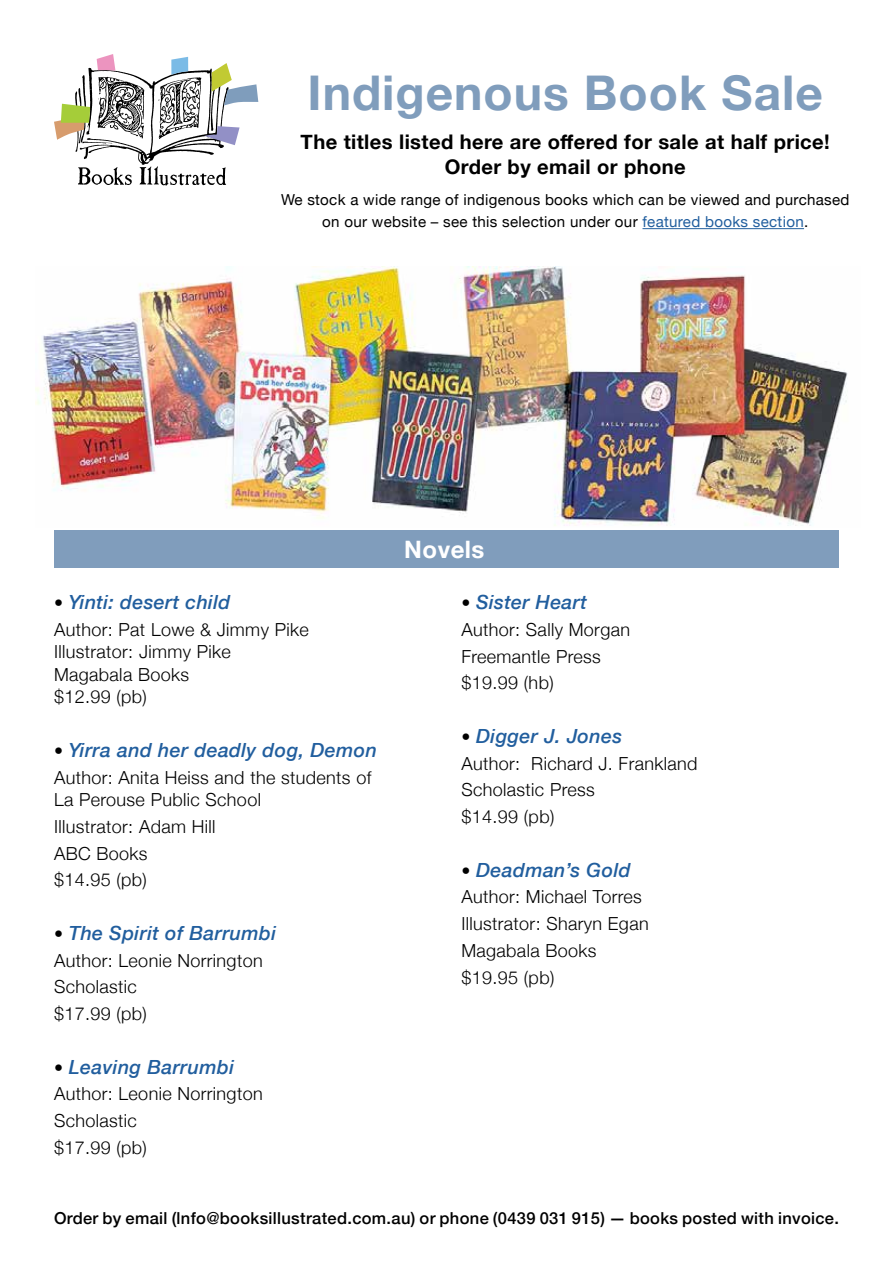
<style>
.page{position:relative;width:893px;height:1263px;background:#fff}
.page>*{position:absolute;margin:0;border:0;box-sizing:border-box;transform-origin:0 0}
.t1{font:700 47.85px "Helvetica Neue";letter-spacing:.02em;color:#809dbc}
.t2{font:700 24px "Helvetica Neue";letter-spacing:.02em;color:#fff}
.t3{font:700 20.1px/25.2px "Helvetica Neue";letter-spacing:.02em;color:#000;text-align:center}
.t4{font:italic 500 19.5px "Helvetica Neue";letter-spacing:.02em;color:#215e9e}
.t5{font:300 18px/26.7px "Helvetica Neue";letter-spacing:.02em;color:#000}
.t6{font:500 16.5px "Helvetica Neue";letter-spacing:.02em;color:#000}
.t7{font:15.15px/21.9px "Helvetica Neue";letter-spacing:.02em;color:#000;text-align:center}
.s1{color:#215e9e}
.s2{font-weight:300;font-style:normal;font-size:18px;color:#000}
</style>
<div class="page">
<img style="left:35px;top:267px;width:813px;height:259px">
<div style="left:54px;top:530px;width:785px;height:38px;background:#809dbc"></div>
<svg style="left:54px;top:54px;width:204px;height:132px"></svg>
<hr style="left:642px;top:228px;width:162px;height:1px;background:#215e9e">
<h1 class="t1" style="left:308px;top:55px;width:517px">Indigenous Book Sale</h1>
<p class="t3" style="left:301px;top:129px;width:531px">The titles listed here are offered for sale at half price!<br>Order by email or phone</p>
<p class="t7" style="left:281px;top:190px;width:570px">We stock a wide range of indigenous books which can be viewed and purchased on our website – see this selection under our <span class="s1">featured books section</span>.</p>
<p class="t4" style="left:54px;top:585px;width:178px"><span class="s2">•</span> Yinti: desert child</p>
<p class="t5" style="left:54px;top:617px;width:256px;line-height:22.5px">Author: Pat Lowe &amp; Jimmy Pike<br>Illustrator: Jimmy Pike<br>Magabala Books<br>$12.99 (pb)</p>
<p class="t4" style="left:54px;top:733px;width:324px"><span class="s2">•</span> Yirra and her deadly dog, Demon</p>
<p class="t5" style="left:54px;top:765px;width:319px;line-height:22.5px">Author: Anita Heiss and the students of<br>La Perouse Public School</p>
<p class="t5" style="left:54px;top:812px;width:163px">Illustrator: Adam Hill<br>ABC Books<br>$14.95 (pb)</p>
<p class="t4" style="left:54px;top:916px;width:224px"><span class="s2">•</span> The Spirit of Barrumbi</p>
<p class="t5" style="left:54px;top:945px;width:210px">Author: Leonie Norrington<br>Scholastic<br>$17.99 (pb)</p>
<p class="t4" style="left:54px;top:1050px;width:182px"><span class="s2">•</span> Leaving Barrumbi</p>
<p class="t5" style="left:54px;top:1079px;width:210px">Author: Leonie Norrington<br>Scholastic<br>$17.99 (pb)</p>
<h2 class="t2" style="left:404px;top:531px;width:82px">Novels</h2>
<p class="t4" style="left:461px;top:585px;width:127px"><span class="s2">•</span> Sister Heart</p>
<p class="t5" style="left:461px;top:615px;width:170px">Author: Sally Morgan<br>Freemantle Press $19.99 (hb)</p>
<p class="t4" style="left:461px;top:719px;width:162px"><span class="s2">•</span> Digger J. Jones</p>
<p class="t5" style="left:461px;top:748px;width:238px">Author: Richard J. Frankland<br>Scholastic Press<br>$14.99 (pb)</p>
<p class="t4" style="left:461px;top:853px;width:171px"><span class="s2">•</span> Deadman’s Gold</p>
<p class="t5" style="left:461px;top:882px;width:189px">Author: Michael Torres<br>Illustrator: Sharyn Egan<br>Magabala Books $19.95 (pb)</p>
<p class="t6" style="left:54px;top:1205px;width:786px">Order by email (lnfo@booksillustrated.com.au) or phone (0439 031 915) — books posted with invoice.</p>
</div>
